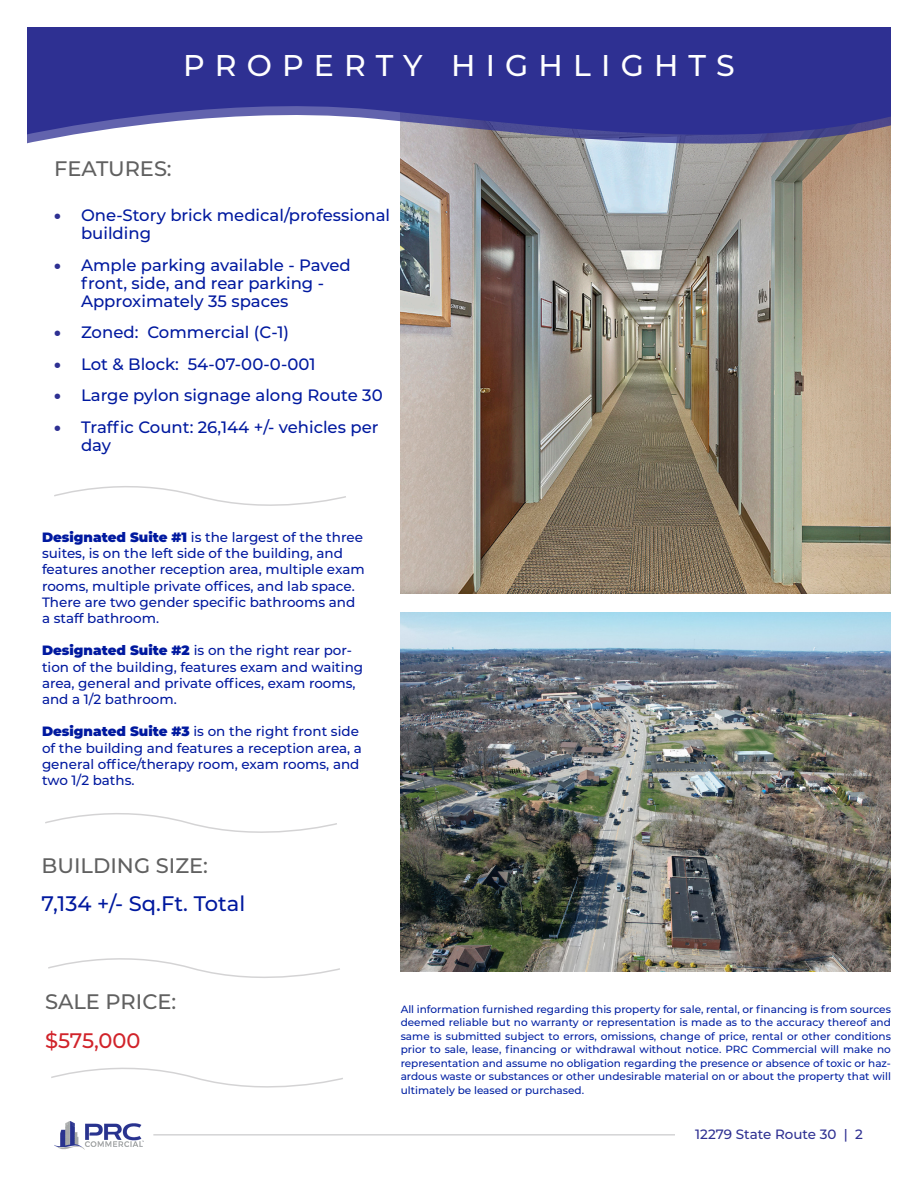
<style>
.page{position:relative;width:918px;height:1188px;background:#fff}
.page>*{position:absolute;margin:0;border:0;box-sizing:border-box;transform-origin:0 0}
.t1{font:500 30px "Montserrat";letter-spacing:.34em;color:#fff}
.t2{font:500 21px "Montserrat";color:#606060}
.t3{font:500 21px "Montserrat";color:#00199f}
.t4{font:500 21px "Montserrat";letter-spacing:-.005em;color:#d1232a}
.t5{font:500 16.5px/18px "Montserrat";color:#00199f}
.t6{font:500 13.5px/16.2px "Montserrat";color:#00199f}
.t7{font:500 13.5px "Montserrat";color:#2e3092}
.t8{font:500 10.5px/13.5px "Montserrat";color:#0020a3;text-align:justify}
.s1{font-weight:900;color:#2e3092}
.s2{font-weight:900}
</style>
<div class="page">
<img style="left:401px;top:153px;width:490px;height:441px">
<svg style="left:27px;top:27px;width:864px;height:126px;background:#4f509f"></svg>
<hr style="left:153px;top:1134px;width:522px;height:2px;background:#a9a8aa">
<div style="left:41px;top:1109px;width:116px;height:54px;background:#fff"></div>
<img style="left:54px;top:1122px;width:90px;height:28px">
<svg style="left:54px;top:486px;width:292px;height:20px"></svg>
<svg style="left:48px;top:958px;width:292px;height:20px"></svg>
<svg style="left:51px;top:1067px;width:292px;height:21px"></svg>
<img style="left:401px;top:612px;width:490px;height:360px">
<svg style="left:45px;top:813px;width:292px;height:20px"></svg>
<p class="t1" style="left:183px;top:45px;width:553px">PROPERTY HIGHLIGHTS</p>
<p class="t2" style="left:54px;top:154px;width:119px">FEATURES:</p>
<p class="t5" style="left:81px;top:206px;width:311px;text-indent:-27px"><span class="s1">•</span> One-Story brick medical/professional building</p>
<p class="t5" style="left:81px;top:255px;width:271px;text-indent:-27px"><span class="s1">•</span> Ample parking available - Paved front, side, and rear parking -<br>Approximately 35 spaces</p>
<p class="t5" style="left:54px;top:323px;width:237px"><span class="s1">•</span> Zoned: Commercial (C-1)</p>
<p class="t5" style="left:54px;top:354px;width:263px"><span class="s1">•</span> Lot &amp; Block: 54-07-00-0-001</p>
<p class="t5" style="left:54px;top:386px;width:330px"><span class="s1">•</span> Large pylon signage along Route 30</p>
<p class="t5" style="left:81px;top:417px;width:299px;text-indent:-27px"><span class="s1">•</span> Traffic Count: 26,144 +/- vehicles per day</p>
<p class="t6" style="left:42px;top:528px;width:324px"><span class="s2">Designated Suite #1</span> is the largest of the three suites, is on the left side of the building, and features another reception area, multiple exam rooms, multiple private offices, and lab space.<br>There are two gender specific bathrooms and a staff bathroom.</p>
<p class="t6" style="left:42px;top:642px;width:323px"><span class="s2">Designated Suite #2</span> is on the right rear por&shy;tion of the building, features exam and waiting area, general and private offices, exam rooms, and a 1/2 bathroom.</p>
<p class="t6" style="left:42px;top:723px;width:321px"><span class="s2">Designated Suite #3</span> is on the right front side of the building and features a reception area, a general office/therapy room, exam rooms, and two 1/2 baths.</p>
<p class="t2" style="left:42px;top:850px;width:168px">BUILDING SIZE:</p>
<p class="t3" style="left:42px;top:889px;width:205px">7,134 +/- Sq.Ft. Total</p>
<p class="t2" style="left:45px;top:987px;width:133px">SALE PRICE:</p>
<p class="t4" style="left:45px;top:1026px;width:97px">$575,000</p>
<p class="t8" style="left:401px;top:1002px;width:492px">All information furnished regarding this property for sale, rental, or financing is from sources deemed reliable but no warranty or representation is made as to the accuracy thereof and same is submitted subject to errors, omissions, change of price, rental or other conditions prior to sale, lease, financing or withdrawal without notice. PRC Commercial will make no representation and assume no obligation regarding the presence or absence of toxic or haz&shy;ardous waste or substances or other undesirable material on or about the property that will ultimately be leased or purchased.</p>
<p class="t7" style="left:695px;top:1125px;width:169px">12279 State Route 30 | 2</p>
</div>
